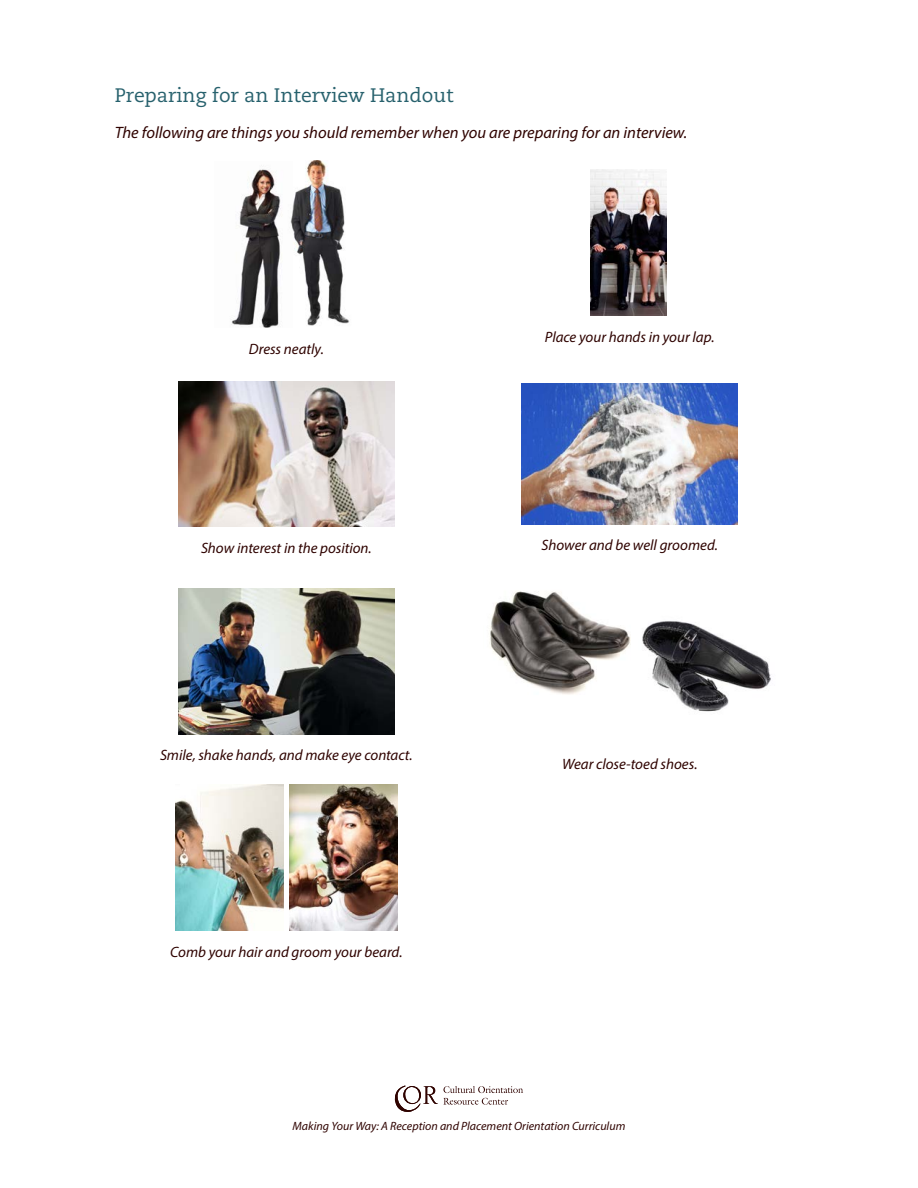
<style>
.page{position:relative;width:918px;height:1188px;background:#fff}
.page>*{position:absolute;margin:0;border:0;box-sizing:border-box;transform-origin:0 0}
.t1{font:19.5px "Caecilia LT Std";color:#27616d}
.t2{font:italic 16.5px "Myriad Pro";color:#2f0300}
.t3{font:italic 15px "Myriad Pro";color:#2f0300}
.t4{font:italic 12px "Myriad Pro";color:#2f0300}
</style>
<div class="page">
<svg style="left:394px;top:1086px;width:129px;height:26px"></svg>
<img style="left:293px;top:161px;width:57px;height:165px">
<img style="left:231px;top:169px;width:62px;height:159px">
<img style="left:591px;top:170px;width:75px;height:145px">
<img style="left:178px;top:381px;width:216px;height:146px">
<img style="left:522px;top:384px;width:216px;height:140px">
<img style="left:178px;top:588px;width:216px;height:146px">
<img style="left:642px;top:621px;width:129px;height:91px">
<img style="left:489px;top:591px;width:142px;height:104px">
<img style="left:176px;top:785px;width:108px;height:146px">
<img style="left:289px;top:785px;width:108px;height:146px">
<h1 class="t1" style="left:115px;top:84px;width:340px">Preparing for an Interview Handout</h1>
<p class="t2" style="left:115px;top:122px;width:574px">The following are things you should remember when you are preparing for an interview.</p>
<p class="t3" style="left:249px;top:340px;width:76px">Dress neatly.</p>
<p class="t3" style="left:545px;top:327px;width:171px">Place your hands in your lap.</p>
<p class="t3" style="left:201px;top:539px;width:172px">Show interest in the position.</p>
<p class="t3" style="left:542px;top:536px;width:178px">Shower and be well groomed.</p>
<p class="t3" style="left:160px;top:746px;width:254px">Smile, shake hands, and make eye contact.</p>
<p class="t3" style="left:170px;top:943px;width:234px">Comb your hair and groom your beard.</p>
<p class="t3" style="left:562px;top:755px;width:137px">Wear close-toed shoes.</p>
<p class="t4" style="left:293px;top:1119px;width:334px">Making Your Way: A Reception and Placement Orientation Curriculum</p>
</div>
